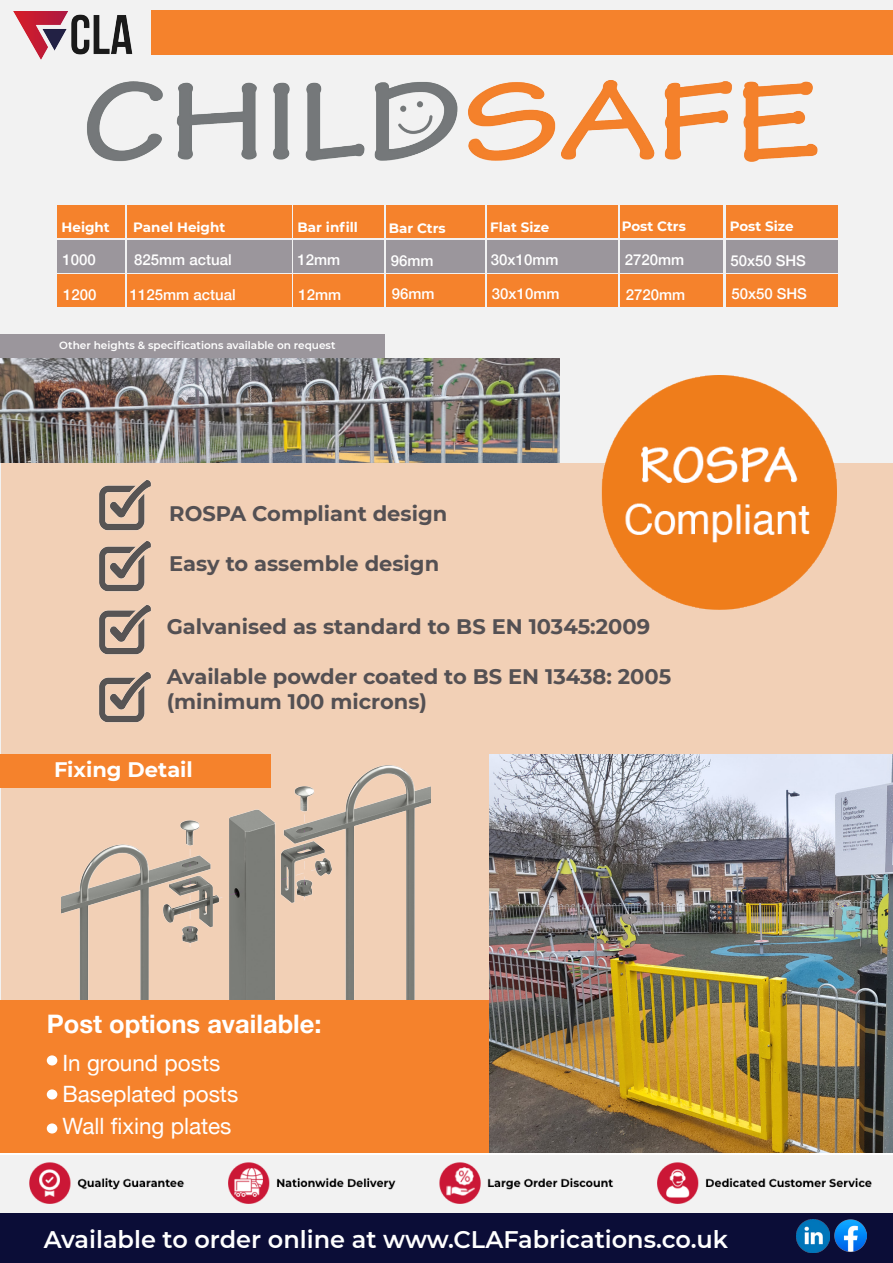
<style>
.page{position:relative;width:893px;height:1263px;background:#fff}
.page>*{position:absolute;margin:0;border:0;box-sizing:border-box;transform-origin:0 0}
.t1{font:700 25.5px "Helvetica Neue";color:#fff}
.t2{font:600 24px "Montserrat";color:#fff}
.t3{font:22.5px/31.5px "Helvetica Neue";color:#fff}
.t4{font:700 21px/25.2px "Montserrat";color:#545053}
.t5{font:700 21px "Montserrat";color:#fff}
.t6{font:500 15px "Helvetica Neue";color:#fff}
.t7{font:700 13.5px "Montserrat";color:#fff}
.t8{font:600 10.5px "Montserrat";color:#fff}
</style>
<div class="page">
<div style="left:0;top:0;width:893px;height:1134px;background:#f2f2f2"></div>
<div style="left:1px;top:463px;width:891px;height:608px;background:#f2d0b6"></div>
<div style="left:0;top:1209px;width:893px;height:54px;background:#0b0d37"></div>
<img style="left:834px;top:1219px;width:32px;height:32px">
<img style="left:797px;top:1220px;width:32px;height:32px">
<img style="left:0;top:1155px;width:893px;height:58px">
<div style="left:57px;top:205px;width:68px;height:33px;background:#f5822c"></div>
<div style="left:127px;top:205px;width:164px;height:33px;background:#f5822c"></div>
<div style="left:293px;top:205px;width:91px;height:33px;background:#f5822c"></div>
<div style="left:386px;top:205px;width:99px;height:33px;background:#f5822c"></div>
<div style="left:488px;top:205px;width:130px;height:33px;background:#f5822c"></div>
<div style="left:620px;top:205px;width:103px;height:33px;background:#f5822c"></div>
<div style="left:726px;top:205px;width:112px;height:33px;background:#f5822c"></div>
<div style="left:57px;top:240px;width:68px;height:32px;background:#9b969c"></div>
<div style="left:127px;top:240px;width:164px;height:32px;background:#9b969c"></div>
<div style="left:293px;top:240px;width:91px;height:32px;background:#9b969c"></div>
<div style="left:386px;top:240px;width:99px;height:32px;background:#9b969c"></div>
<div style="left:488px;top:240px;width:130px;height:32px;background:#9b969c"></div>
<div style="left:620px;top:240px;width:103px;height:32px;background:#9b969c"></div>
<div style="left:726px;top:240px;width:112px;height:32px;background:#9b969c"></div>
<div style="left:57px;top:274px;width:68px;height:33px;background:#f5822c"></div>
<div style="left:127px;top:274px;width:164px;height:33px;background:#f5822c"></div>
<div style="left:293px;top:274px;width:91px;height:33px;background:#f5822c"></div>
<div style="left:386px;top:274px;width:99px;height:33px;background:#f5822c"></div>
<div style="left:488px;top:274px;width:130px;height:33px;background:#f5822c"></div>
<div style="left:620px;top:274px;width:103px;height:33px;background:#f5822c"></div>
<div style="left:726px;top:274px;width:112px;height:33px;background:#f5822c"></div>
<div style="left:0;top:999px;width:490px;height:153px;background:#f5822c"></div>
<div style="left:47px;top:1055px;width:10px;height:10px;background:#fff;border-radius:50%"></div>
<div style="left:47px;top:1089px;width:10px;height:10px;background:#fff;border-radius:50%"></div>
<div style="left:47px;top:1123px;width:10px;height:10px;background:#fff;border-radius:50%"></div>
<img style="left:490px;top:754px;width:403px;height:398px">
<div style="left:0;top:754px;width:270px;height:34px;background:#f5822c"></div>
<img style="left:87px;top:80px;width:731px;height:82px">
<img style="left:14px;top:12px;width:119px;height:48px">
<div style="left:151px;top:10px;width:741px;height:45px;background:#f5822c"></div>
<div style="left:0;top:334px;width:384px;height:25px;background:#9b969c"></div>
<img style="left:99px;top:480px;width:52px;height:51px">
<img style="left:99px;top:541px;width:52px;height:51px">
<img style="left:99px;top:605px;width:52px;height:50px">
<img style="left:99px;top:672px;width:52px;height:51px">
<img style="left:62px;top:754px;width:368px;height:245px">
<img style="left:601px;top:375px;width:236px;height:235px">
<img style="left:1px;top:358px;width:559px;height:104px">
<p class="t7" style="left:62px;top:217px;width:50px">Height</p>
<p class="t7" style="left:133px;top:217px;width:93px">Panel Height</p>
<p class="t7" style="left:298px;top:217px;width:62px">Bar infill</p>
<p class="t7" style="left:389px;top:218px;width:59px">Bar Ctrs</p>
<p class="t7" style="left:490px;top:217px;width:61px">Flat Size</p>
<p class="t7" style="left:622px;top:216px;width:66px">Post Ctrs</p>
<p class="t7" style="left:730px;top:217px;width:65px">Post Size</p>
<p class="t6" style="left:63px;top:248px;width:35px">1000</p>
<p class="t6" style="left:134px;top:248px;width:99px">825mm actual</p>
<p class="t6" style="left:297px;top:248px;width:44px">12mm</p>
<p class="t6" style="left:391px;top:249px;width:44px">96mm</p>
<p class="t6" style="left:491px;top:248px;width:69px">30x10mm</p>
<p class="t6" style="left:625px;top:248px;width:61px">2720mm</p>
<p class="t6" style="left:731px;top:249px;width:77px">50x50 SHS</p>
<p class="t6" style="left:63px;top:283px;width:35px">1200</p>
<p class="t6" style="left:130px;top:283px;width:107px">1125mm actual</p>
<p class="t6" style="left:298px;top:283px;width:44px">12mm</p>
<p class="t6" style="left:392px;top:281px;width:44px">96mm</p>
<p class="t6" style="left:492px;top:282px;width:69px">30x10mm</p>
<p class="t6" style="left:626px;top:283px;width:61px">2720mm</p>
<p class="t6" style="left:732px;top:281px;width:77px">50x50 SHS</p>
<p class="t8" style="left:59px;top:338px;width:278px">Other heights &amp; specifications available on request</p>
<p class="t4" style="left:169px;top:500px;width:279px">ROSPA Compliant design</p>
<p class="t4" style="left:169px;top:550px;width:271px">Easy to assemble design</p>
<p class="t4" style="left:167px;top:613px;width:485px">Galvanised as standard to BS EN 10345:2009</p>
<p class="t4" style="left:167px;top:663px;width:506px">Available powder coated to BS EN 13438: 2005 (minimum 100 microns)</p>
<p class="t5" style="left:54px;top:755px;width:140px">Fixing Detail</p>
<p class="t1" style="left:47px;top:1003px;width:276px">Post options available:</p>
<p class="t3" style="left:62px;top:1048px;width:177px">In ground posts<br>Baseplated posts</p>
<p class="t3" style="left:62px;top:1111px;width:171px">Wall fixing plates</p>
<p class="t2" style="left:44px;top:1222px;width:686px">Available to order online at www.CLAFabrications.co.uk</p>
</div>
